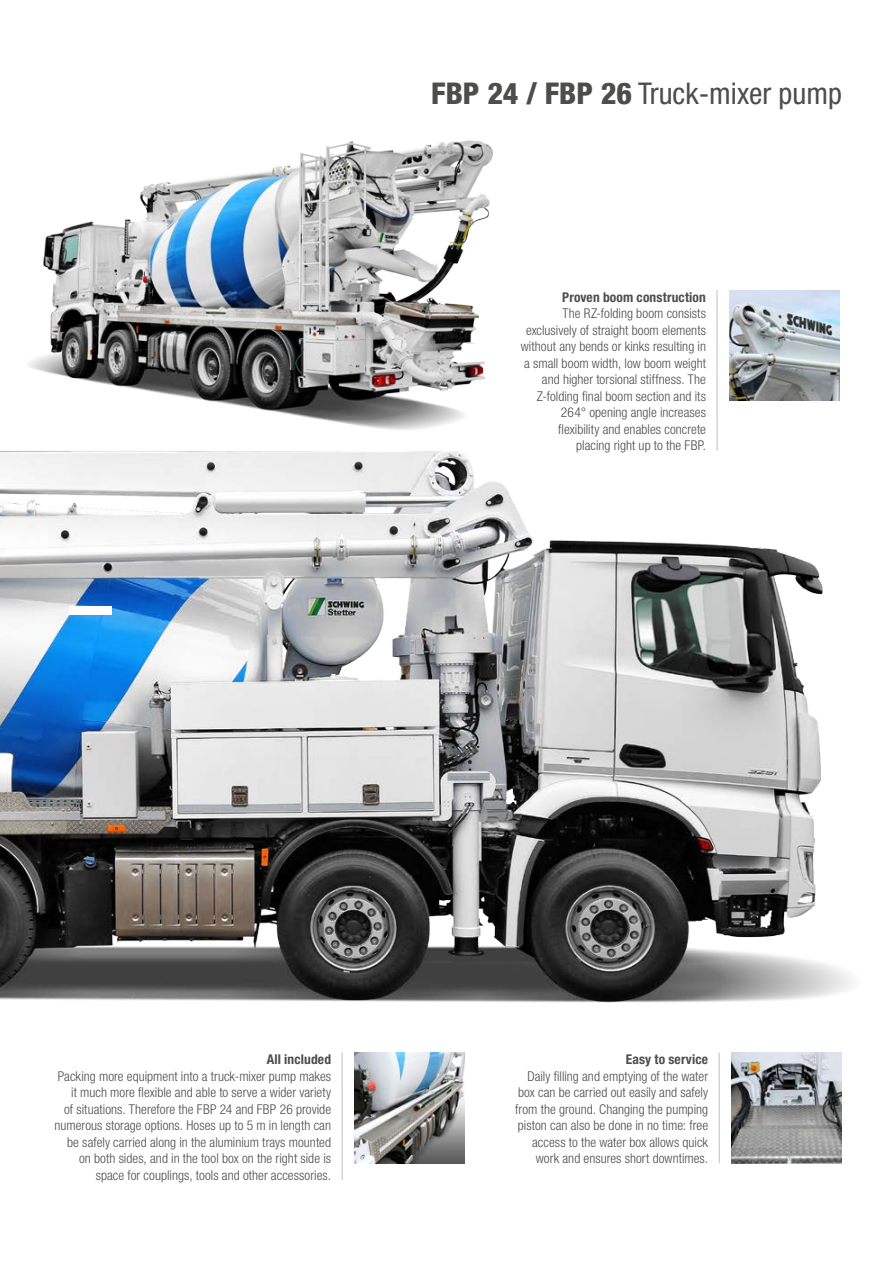
<style>
.page{position:relative;width:893px;height:1263px;background:#fff}
.page>*{position:absolute;margin:0;border:0;box-sizing:border-box;transform-origin:0 0}
.t1{font:condensed 30px "Helvetica Neue LT Std";color:#4d4d4c}
.t2{font:300 condensed 13.5px/16.5px "Helvetica Neue LT Std";letter-spacing:.005em;color:#4d4d4c;text-align:right}
.t3{font:700 condensed 13.5px "Helvetica Neue LT Std";letter-spacing:.01em;color:#4d4d4c}
.s1{font-weight:800}
</style>
<div class="page">
<img style="left:0;top:451px;width:852px;height:552px">
<img style="left:354px;top:1052px;width:111px;height:111px">
<hr style="left:342px;top:1052px;width:1px;height:128px;background:#c4c5c5">
<hr style="left:719px;top:1052px;width:1px;height:111px;background:#c4c5c5">
<img style="left:729px;top:290px;width:111px;height:111px">
<hr style="left:716px;top:290px;width:2px;height:160px;background:#c4c5c5">
<div style="left:69px;top:606px;width:43px;height:9px;background:#fff"></div>
<img style="left:28px;top:140px;width:465px;height:290px">
<img style="left:731px;top:1052px;width:111px;height:111px">
<h1 class="t1" style="left:431px;top:76px;width:412px"><span class="s1">FBP 24 / FBP 26</span> Truck-mixer pump</h1>
<p class="t3" style="left:562px;top:289px;width:145px">Proven boom construction</p>
<p class="t2" style="left:521px;top:305px;width:187px">The RZ-folding boom consists exclusively of straight boom elements without any bends or kinks resulting in a small boom width, low boom weight and higher torsional stiffness. The Z-folding final boom section and its 264° opening angle increases flexibility and enables concrete placing right up to the FBP.</p>
<p class="t3" style="left:267px;top:1051px;width:66px">All included</p>
<p class="t2" style="left:55px;top:1068px;width:278px">Packing more equipment into a truck-mixer pump makes it much more flexible and able to serve a wider variety<br>of situations. Therefore the FBP 24 and FBP 26 provide numerous storage options. Hoses up to 5 m in length can be safely carried along in the aluminium trays mounted on both sides, and in the tool box on the right side is space for couplings, tools and other accessories.</p>
<p class="t3" style="left:626px;top:1051px;width:84px">Easy to service</p>
<p class="t2" style="left:515px;top:1068px;width:194px">Daily filling and emptying of the water box can be carried out easily and safely from the ground. Changing the pumping piston can also be done in no time: free access to the water box allows quick work and ensures short downtimes.</p>
</div>
